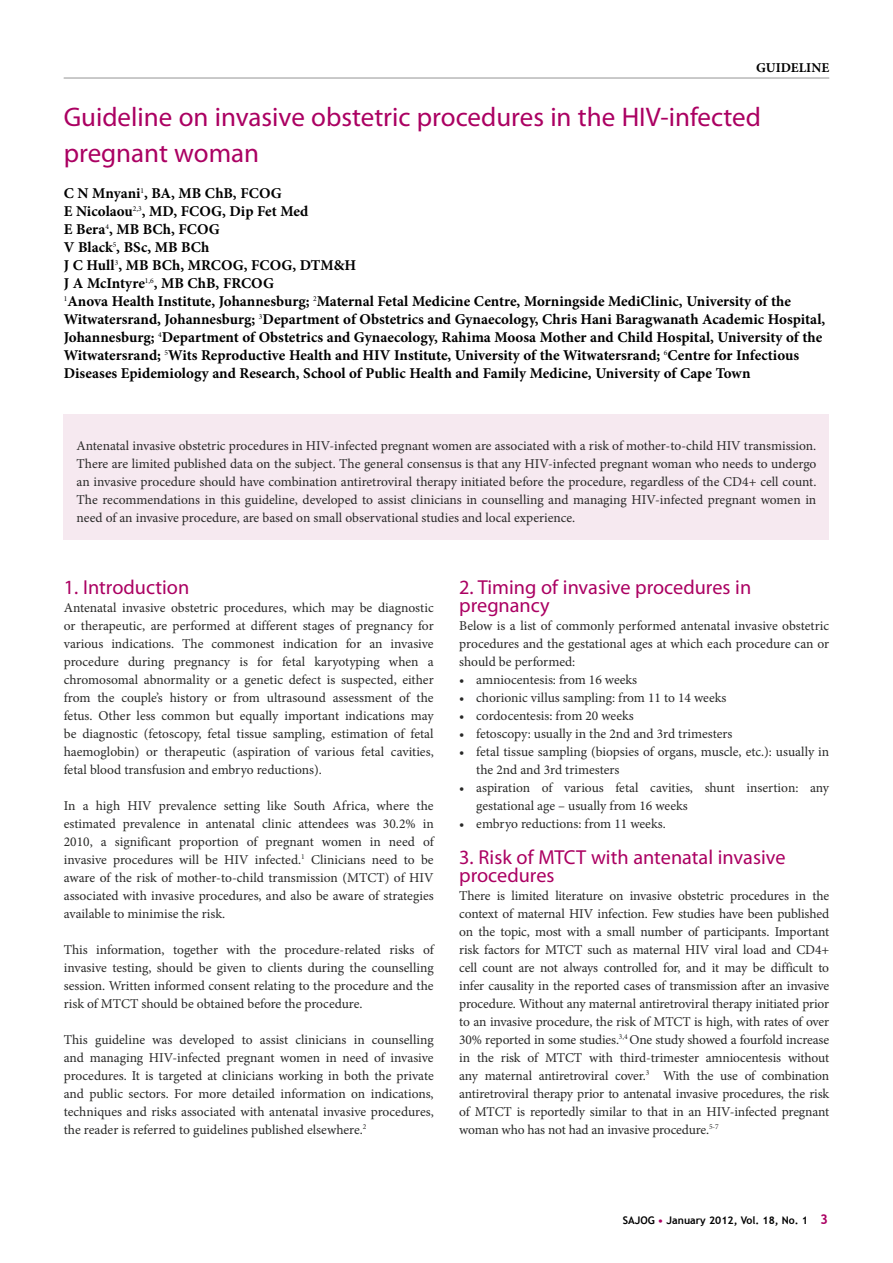
<style>
.page{position:relative;width:893px;height:1263px;background:#fff}
.page>*{position:absolute;margin:0;border:0;box-sizing:border-box;transform-origin:0 0}
.t1{font:27px/36px "Myriad Pro";color:#ab0062}
.t2{font:20.25px/18px "Myriad Pro";color:#ab0062}
.t3{font:700 15px/18px "Minion Pro";color:#000}
.t4{font:13.5px/18px "Minion Pro";letter-spacing:-.005em;color:#282827;text-align:justify}
.t5{font:700 13.5px "Minion Pro";color:#000}
.t6{font:700 10.5px "Trebuchet MS";color:#000}
.s1{color:#ab0062}
.s2{font-size:13.5px;color:#ab0062}
</style>
<div class="page">
<hr style="left:64px;top:77px;width:765px;height:2px;background:#c6c6c6">
<div style="left:64px;top:415px;width:765px;height:125px;background:#f6e9f0"></div>
<p class="t5" style="left:756px;top:58px;width:75px">GUIDELINE</p>
<h1 class="t1" style="left:64px;top:99px;width:699px">Guideline on invasive obstetric procedures in the HIV-infected pregnant woman</h1>
<p class="t3" style="left:64px;top:184px;width:763px">C N Mnyani<sup>1</sup>, BA, MB ChB, FCOG<br>E Nicolaou<sup>2,3</sup>, MD, FCOG, Dip Fet Med<br>E Bera<sup>4</sup>, MB BCh, FCOG<br>V Black<sup>5</sup>, BSc, MB BCh<br>J C Hull<sup>3</sup>, MB BCh, MRCOG, FCOG, DTM&amp;H<br>J A McIntyre<sup>1,6</sup>, MB ChB, FRCOG<br><sup>1</sup>Anova Health Institute, Johannesburg; <sup>2</sup>Maternal Fetal Medicine Centre, Morningside MediClinic, University of the Witwatersrand, Johannesburg; <sup>3</sup>Department of Obstetrics and Gynaecology, Chris Hani Baragwanath Academic Hospital, Johannesburg; <sup>4</sup>Department of Obstetrics and Gynaecology, Rahima Moosa Mother and Child Hospital, University of the Witwatersrand; <sup>5</sup>Wits Reproductive Health and HIV Institute, University of the Witwatersrand; <sup>6</sup>Centre for Infectious Diseases Epidemiology and Research, School of Public Health and Family Medicine, University of Cape Town</p>
<p class="t4" style="left:77px;top:437px;width:741px">Antenatal invasive obstetric procedures in HIV-infected pregnant women are associated with a risk of mother-to-child HIV transmission.<br>There are limited published data on the subject. The general consensus is that any HIV-infected pregnant woman who needs to undergo an invasive procedure should have combination antiretroviral therapy initiated before the procedure, regardless of the CD4+ cell count.<br>The recommendations in this guideline, developed to assist clinicians in counselling and managing HIV-infected pregnant women in need of an invasive procedure, are based on small observational studies and local experience.</p>
<h2 class="t2" style="left:64px;top:578px;width:127px">1. Introduction</h2>
<p class="t4" style="left:64px;top:599px;width:371px">Antenatal invasive obstetric procedures, which may be diagnostic or therapeutic, are performed at different stages of pregnancy for various indications. The commonest indication for an invasive procedure during pregnancy is for fetal karyotyping when a chromosomal abnormality or a genetic defect is suspected, either from the couple’s history or from ultrasound assessment of the fetus. Other less common but equally important indications may be diagnostic (fetoscopy, fetal tissue sampling, estimation of fetal haemoglobin) or therapeutic (aspiration of various fetal cavities, fetal blood transfusion and embryo reductions).</p>
<p class="t4" style="left:64px;top:797px;width:371px">In a high HIV prevalence setting like South Africa, where the estimated prevalence in antenatal clinic attendees was 30.2% in 2010, a significant proportion of pregnant women in need of invasive procedures will be HIV infected.<sup>1</sup> Clinicians need to be aware of the risk of mother-to-child transmission (MTCT) of HIV associated with invasive procedures, and also be aware of strategies available to minimise the risk.</p>
<p class="t4" style="left:64px;top:941px;width:371px">This information, together with the procedure-related risks of invasive testing, should be given to clients during the counselling session. Written informed consent relating to the procedure and the risk of MTCT should be obtained before the procedure.</p>
<p class="t4" style="left:64px;top:1031px;width:371px">This guideline was developed to assist clinicians in counselling and managing HIV-infected pregnant women in need of invasive procedures. It is targeted at clinicians working in both the private and public sectors. For more detailed information on indications, techniques and risks associated with antenatal invasive procedures, the reader is referred to guidelines published elsewhere.<sup>2</sup></p>
<h2 class="t2" style="left:459px;top:578px;width:293px">2. Timing of invasive procedures in pregnancy</h2>
<p class="t4" style="left:459px;top:617px;width:371px">Below is a list of commonly performed antenatal invasive obstetric procedures and the gestational ages at which each procedure can or should be performed:</p>
<p class="t4" style="left:459px;top:671px;width:179px">• amniocentesis: from 16 weeks</p>
<p class="t4" style="left:459px;top:689px;width:269px">• chorionic villus sampling: from 11 to 14 weeks</p>
<p class="t4" style="left:459px;top:707px;width:176px">• cordocentesis: from 20 weeks</p>
<p class="t4" style="left:459px;top:725px;width:275px">• fetoscopy: usually in the 2nd and 3rd trimesters</p>
<p class="t4" style="left:476px;top:743px;width:354px;text-indent:-17px">• fetal tissue sampling (biopsies of organs, muscle, etc.): usually in the 2nd and 3rd trimesters</p>
<p class="t4" style="left:476px;top:779px;width:354px;text-indent:-17px">• aspiration of various fetal cavities, shunt insertion: any gestational age – usually from 16 weeks</p>
<p class="t4" style="left:459px;top:815px;width:208px">• embryo reductions: from 11 weeks.</p>
<h2 class="t2" style="left:459px;top:848px;width:328px">3. Risk of MTCT with antenatal invasive procedures</h2>
<p class="t4" style="left:459px;top:887px;width:371px">There is limited literature on invasive obstetric procedures in the context of maternal HIV infection. Few studies have been published on the topic, most with a small number of participants. Important risk factors for MTCT such as maternal HIV viral load and CD4+ cell count are not always controlled for, and it may be difficult to infer causality in the reported cases of transmission after an invasive procedure. Without any maternal antiretroviral therapy initiated prior to an invasive procedure, the risk of MTCT is high, with rates of over 30% reported in some studies.<sup>3,4</sup> One study showed a fourfold increase in the risk of MTCT with third-trimester amniocentesis without any maternal antiretroviral cover.<sup>3</sup> With the use of combination antiretroviral therapy prior to antenatal invasive procedures, the risk of MTCT is reportedly similar to that in an HIV-infected pregnant woman who has not had an invasive procedure.<sup>5-7</sup></p>
<p class="t6" style="left:623px;top:1214px;width:207px">SAJOG <span class="s1">•</span> January 2012, Vol. 18, No. 1 <span class="s2">3</span></p>
</div>
